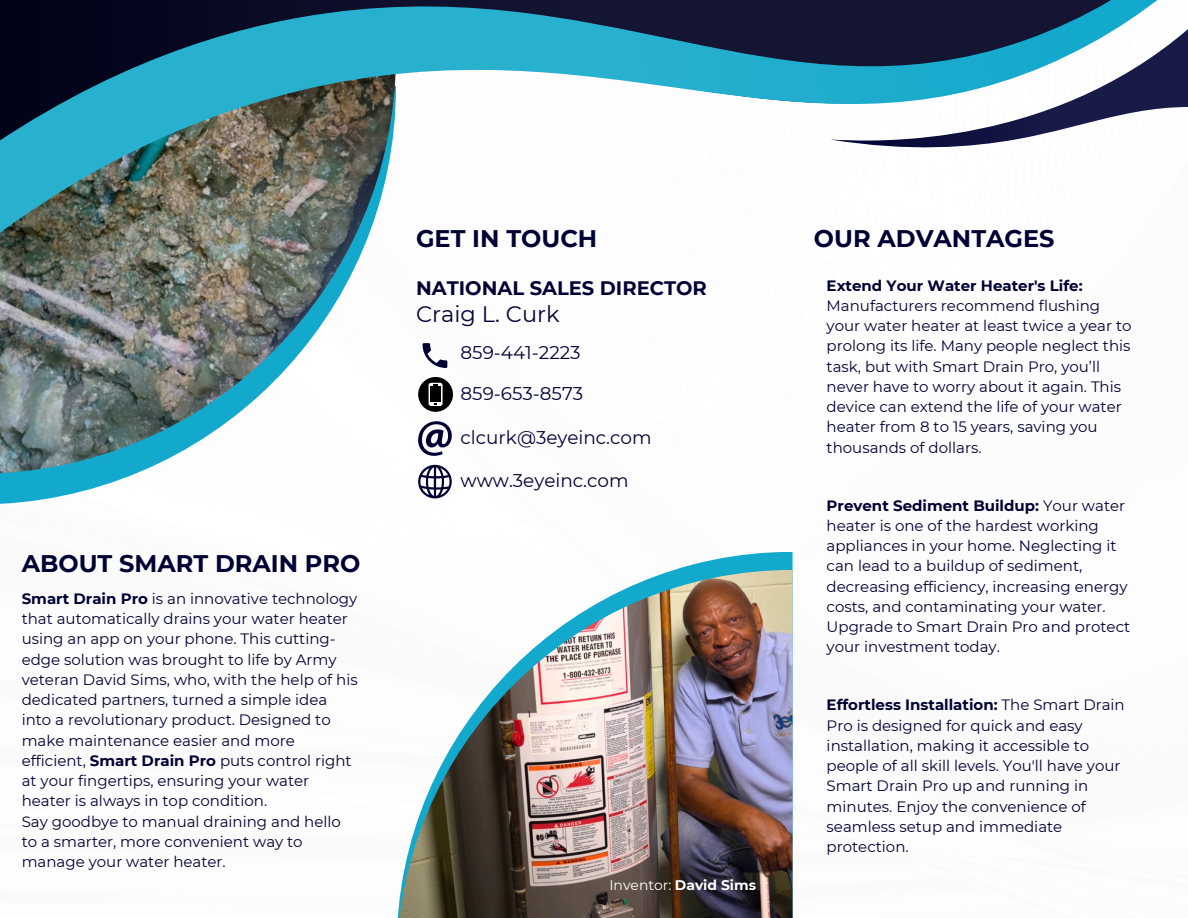
<style>
.page{position:relative;width:1188px;height:918px;background:#fff}
.page>*{position:absolute;margin:0;border:0;box-sizing:border-box;transform-origin:0 0}
.t1{font:700 24px "Montserrat";color:#000234}
.t2{font:22.5px "Montserrat";color:#000234}
.t3{font:700 19.5px "Montserrat";color:#000234}
.t4{font:18.45px "Montserrat";color:#000234}
.t5{font:15px/20.2px "Montserrat";color:#000234}
.t6{font:700 15px "Montserrat";color:#000234}
.t7{font:13.95px "Montserrat";color:#fff}
.s1{font-weight:700}
</style>
<div class="page">
<svg style="left:423px;top:343px;width:24px;height:25px"></svg>
<svg style="left:0;top:474px;width:135px;height:30px;fill:#12a9cc"></svg>
<img style="left:0;top:277px;width:350px;height:197px">
<svg style="left:0;top:0;width:1188px;height:277px"></svg>
<svg style="left:674px;top:552px;width:119px;height:18px;fill:#12a9cc"></svg>
<img style="left:397px;top:570px;width:396px;height:348px">
<svg style="left:418px;top:465px;width:34px;height:33px"></svg>
<svg style="left:418px;top:421px;width:34px;height:35px"></svg>
<svg style="left:418px;top:377px;width:35px;height:35px"></svg>
<h4 class="t1" style="left:22px;top:548px;width:340px">ABOUT SMART DRAIN PRO</h4>
<p class="t5" style="left:22px;top:588px;width:338px"><span class="s1">Smart Drain Pro</span> is an innovative technology that automatically drains your water heater using an app on your phone. This cutting&shy;edge solution was brought to life by Army veteran David Sims, who, with the help of his dedicated partners, turned a simple idea into a revolutionary product. Designed to make maintenance easier and more efficient, <span class="s1">Smart Drain Pro</span> puts control right at your fingertips, ensuring your water heater is always in top condition.</p>
<h4 class="t5" style="left:22px;top:811px;width:321px">Say goodbye to manual draining and hello to a smarter, more convenient way to manage your water heater.</h4>
<p class="t1" style="left:416px;top:224px;width:183px">GET IN TOUCH</p>
<h1 class="t3" style="left:416px;top:276px;width:292px">NATIONAL SALES DIRECTOR</h1>
<h4 class="t2" style="left:416px;top:300px;width:145px">Craig L. Curk</h4>
<h3 class="t4" style="left:461px;top:342px;width:122px">859-441-2223</h3>
<h1 class="t4" style="left:461px;top:382px;width:124px">859-653-8573</h1>
<p class="t4" style="left:461px;top:426px;width:193px">clcurk@3eyeinc.com</p>
<p class="t4" style="left:461px;top:469px;width:169px">www.3eyeinc.com</p>
<p class="t7" style="left:609px;top:876px;width:148px">Inventor: <span class="s1">David Sims</span></p>
<h2 class="t1" style="left:814px;top:224px;width:242px">OUR ADVANTAGES</h2>
<h4 class="t6" style="left:827px;top:276px;width:257px">Extend Your Water Heater's Life:</h4>
<p class="t5" style="left:827px;top:295px;width:306px">Manufacturers recommend flushing your water heater at least twice a year to prolong its life. Many people neglect this task, but with Smart Drain Pro, you’ll never have to worry about it again. This device can extend the life of your water heater from 8 to 15 years, saving you thousands of dollars.</p>
<p class="t5" style="left:827px;top:495px;width:305px"><span class="s1">Prevent Sediment Buildup:</span> Your water heater is one of the hardest working appliances in your home. Neglecting it can lead to a buildup of sediment, decreasing efficiency, increasing energy costs, and contaminating your water.<br>Upgrade to Smart Drain Pro and protect your investment today.</p>
<p class="t5" style="left:827px;top:695px;width:300px"><span class="s1">Effortless Installation:</span> The Smart Drain Pro is designed for quick and easy installation, making it accessible to people of all skill levels. You'll have your Smart Drain Pro up and running in minutes. Enjoy the convenience of seamless setup and immediate protection.</p>
</div>
